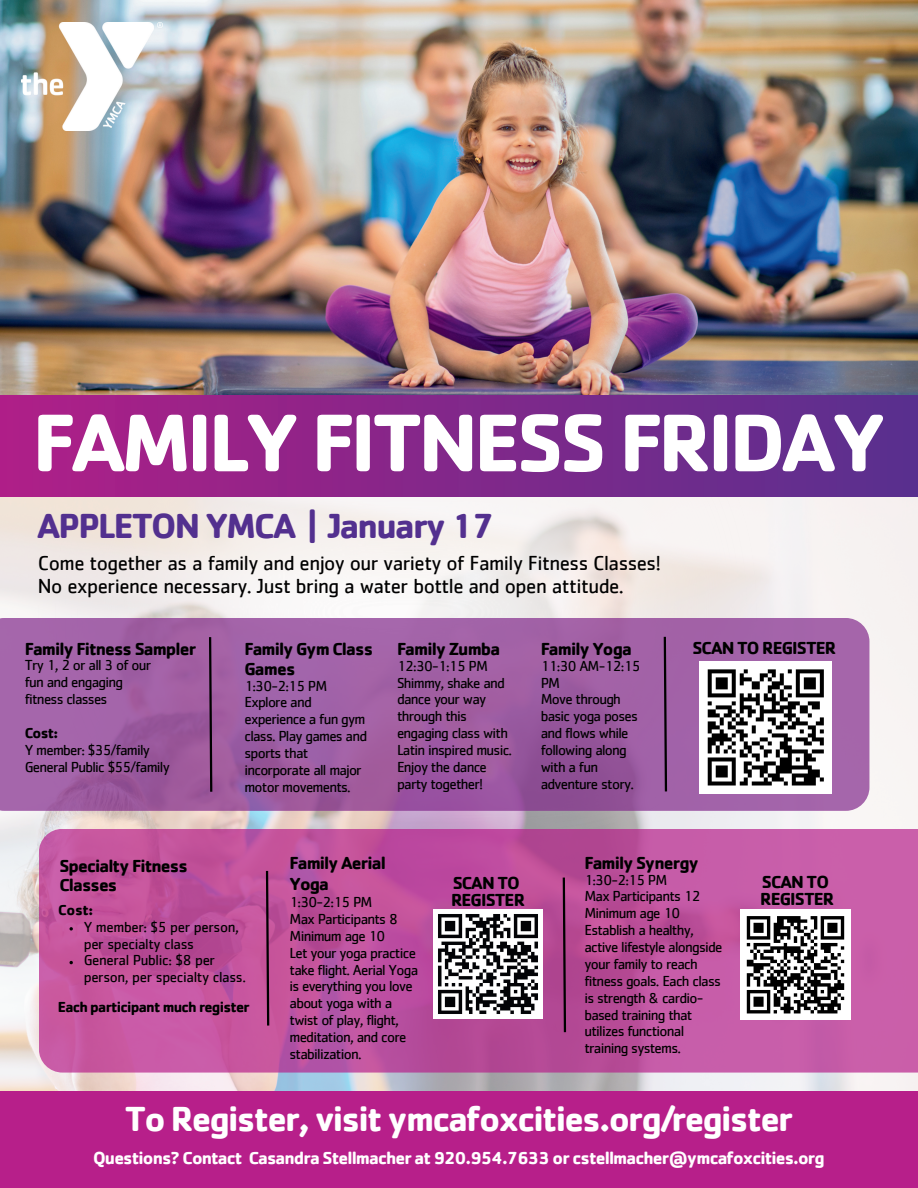
<style>
.page{position:relative;width:918px;height:1188px;background:#fff}
.page>*{position:absolute;margin:0;border:0;box-sizing:border-box;transform-origin:0 0}
.t1{font:700 84.75px "Cachet";letter-spacing:-.05em;color:#fff}
.t2{font:700 35.85px "Cachet";letter-spacing:-.05em;color:#fff}
.t3{font:700 35.85px "Cachet";letter-spacing:-.05em;color:#53308f}
.t4{font:21px/22.5px "Cachet";letter-spacing:-.025em;color:#000}
.t5{font:700 18px/16.8px "Cachet";letter-spacing:-.05em;color:#000}
.t6{font:700 18px "Cachet";letter-spacing:-.05em;color:#fff}
.t7{font:15px/16.8px "Cachet";letter-spacing:-.05em;color:#000}
.t8{font:15px/16.8px "Cachet";letter-spacing:-.025em;color:#000}
.t9{font:700 15px "Cachet";letter-spacing:-.05em;color:#000}
</style>
<div class="page">
<img style="left:0;top:0;width:918px;height:396px">
<img style="left:0;top:396px;width:918px;height:695px">
<img style="left:39px;top:360px;width:734px;height:469px">
<img style="left:22px;top:23px;width:140px;height:108px">
<svg style="left:0;top:618px;width:869px;height:193px;fill:#a261a6"></svg>
<svg style="left:208px;top:635px;width:6px;height:159px"></svg>
<svg style="left:39px;top:829px;width:879px;height:244px"></svg>
<svg style="left:265px;top:869px;width:5px;height:159px"></svg>
<div style="left:0;top:1091px;width:918px;height:97px;background:#b71f8a"></div>
<svg style="left:70px;top:927px;width:3px;height:4px"></svg>
<svg style="left:663px;top:635px;width:5px;height:159px"></svg>
<div style="left:700px;top:661px;width:132px;height:133px;background:#fff"></div>
<svg style="left:707px;top:669px;width:117px;height:117px"></svg>
<svg style="left:562px;top:875px;width:5px;height:159px"></svg>
<img style="left:434px;top:909px;width:109px;height:109px">
<div style="left:740px;top:909px;width:111px;height:111px;background:#fff"></div>
<svg style="left:746px;top:916px;width:99px;height:98px"></svg>
<h1 class="t1" style="left:32px;top:388px;width:855px">FAMILY FITNESS FRIDAY</h1>
<h2 class="t3" style="left:37px;top:503px;width:459px">APPLETON YMCA | January 17</h2>
<h3 class="t4" style="left:38px;top:552px;width:625px">Come together as a family and enjoy our variety of Family Fitness Classes!<br>No experience necessary. Just bring a water bottle and open attitude.</h3>
<p class="t5" style="left:25px;top:640px;width:173px">Family Fitness Sampler</p>
<p class="t7" style="left:25px;top:657px;width:128px">Try 1, 2 or all 3 of our fun and engaging fitness classes</p>
<p class="t9" style="left:25px;top:723px;width:35px">Cost:</p>
<p class="t7" style="left:25px;top:741px;width:147px">Y member: $35/family<br>General Public $55/family</p>
<p class="t5" style="left:244px;top:638px;width:130px;line-height:20.2px">Family Gym Class<br>Games</p>
<p class="t7" style="left:244px;top:677px;width:124px">1:30-2:15 PM<br>Explore and experience a fun gym class. Play games and sports that incorporate all major motor movements.</p>
<p class="t5" style="left:397px;top:640px;width:105px">Family Zumba</p>
<p class="t7" style="left:397px;top:657px;width:117px">12:30-1:15 PM<br>Shimmy, shake and dance your way through this engaging class with<br>Latin inspired music.<br>Enjoy the dance party together!</p>
<p class="t5" style="left:541px;top:640px;width:93px">Family Yoga</p>
<p class="t7" style="left:541px;top:657px;width:101px">11:30 AM-12:15<br>PM<br>Move through basic yoga poses and flows while following along with a fun adventure story.</p>
<p class="t5" style="left:692px;top:639px;width:145px">SCAN TO REGISTER</p>
<p class="t5" style="left:59px;top:856px;width:130px;line-height:19.2px">Specialty Fitness<br>Classes</p>
<p class="t9" style="left:58px;top:900px;width:37px">Cost:</p>
<p class="t8" style="left:84px;top:918px;width:164px">Y member: $5 per person, per specialty class<br>General Public: $8 per person, per specialty class.</p>
<p class="t9" style="left:58px;top:997px;width:193px">Each participant much register</p>
<p class="t5" style="left:290px;top:851px;width:98px;line-height:21.3px">Family Aerial<br>Yoga</p>
<p class="t7" style="left:290px;top:893px;width:130px">1:30-2:15 PM<br>Max Participants 8<br>Minimum age 10<br>Let your yoga practice take flight. Aerial Yoga is everything you love about yoga with a twist of play, flight, meditation, and core stabilization.</p>
<p class="t5" style="left:584px;top:854px;width:116px">Family Synergy</p>
<p class="t7" style="left:584px;top:871px;width:140px">1:30-2:15 PM<br>Max Participants 12<br>Minimum age 10<br>Establish a healthy, active lifestyle alongside your family to reach fitness goals. Each class is strength &amp; cardio&shy;based training that utilizes functional training systems.</p>
<p class="t5" style="left:451px;top:874px;width:76px">SCAN TO<br>REGISTER</p>
<p class="t5" style="left:760px;top:873px;width:76px">SCAN TO<br>REGISTER</p>
<h2 class="t2" style="left:125px;top:1096px;width:670px">To Register, visit ymcafoxcities.org/register</h2>
<p class="t6" style="left:93px;top:1146px;width:733px">Questions? Contact Casandra Stellmacher at 920.954.7633 or cstellmacher@ymcafoxcities.org</p>
</div>
